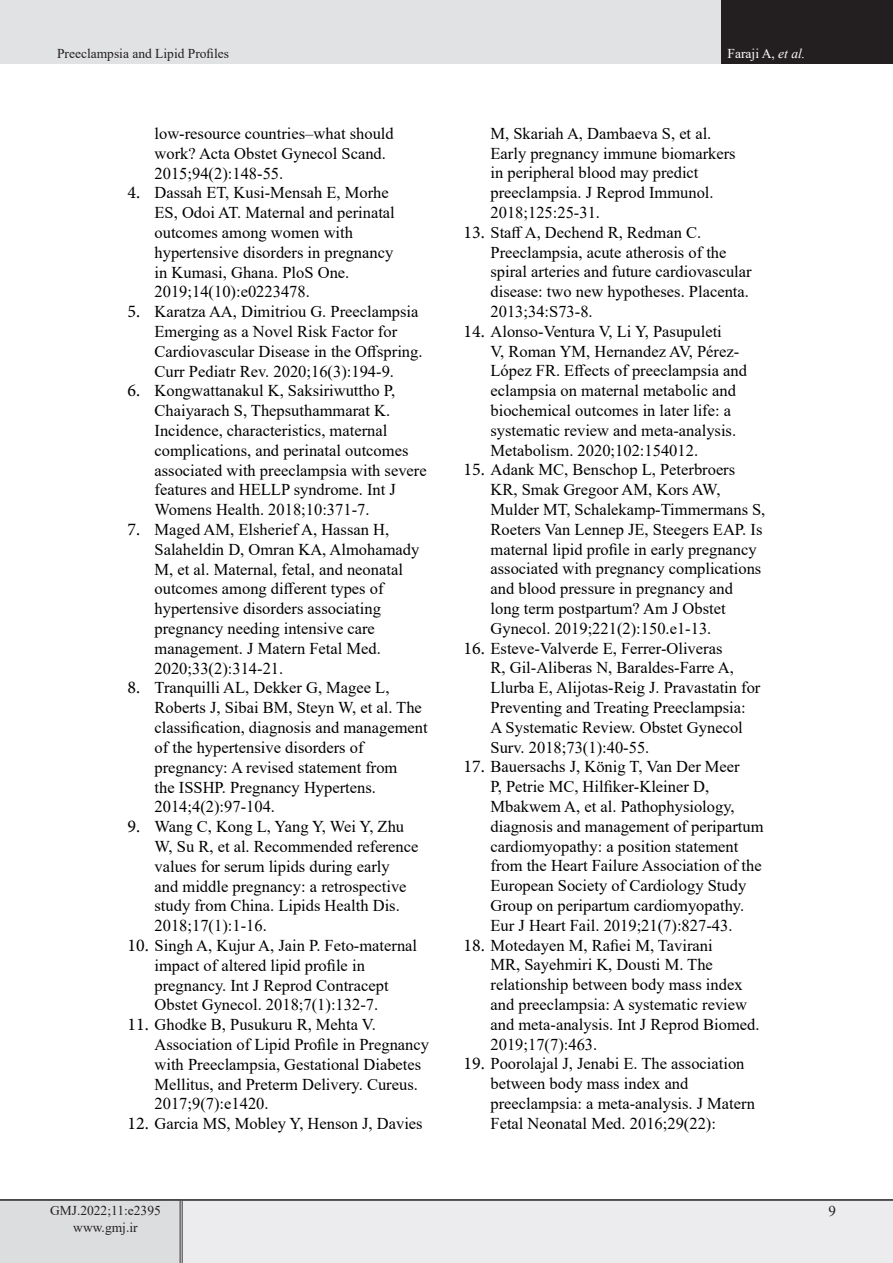
<style>
.page{position:relative;width:893px;height:1263px;background:#fff}
.page>*{position:absolute;margin:0;border:0;box-sizing:border-box;transform-origin:0 0}
.t1{font:16.5px/19.8px "Times New Roman";color:#000}
.t2{font:15px "Times New Roman";color:#231f20}
.eeeeeeeeeeee{font:13.5px "Times New Roman";color:#231f20}
.t3{font:13.5px "Times New Roman";color:#fff}
.s1{font-style:italic}
.s2{font-family:"Minion Pro";font-size:18px}
</style>
<div class="page">
<div style="left:0;top:1200px;width:181px;height:63px;background:#dcdddf"></div>
<div style="left:181px;top:1200px;width:712px;height:63px;background:#ececee"></div>
<hr style="left:180px;top:1201px;width:3px;height:62px;background:#fff">
<hr style="left:180px;top:1201px;width:1px;height:62px;background:#231f20">
<hr style="left:182px;top:1201px;width:1px;height:62px;background:#231f20">
<hr style="left:0;top:1199px;width:181px;height:2px;background:#231f20">
<hr style="left:181px;top:1199px;width:712px;height:2px;background:#231f20">
<div style="left:0;top:0;width:722px;height:64px;background:#e1e2e4"></div>
<div style="left:722px;top:0;width:171px;height:64px;background:#231f20"></div>
<p class="eeeeeeeeeeee" style="left:57px;top:44px;width:174px">Preeclampsia and Lipid Profiles</p>
<p class="t3" style="left:728px;top:44px;width:79px">Faraji A, <span class="s1">et al.</span></p>
<p class="t1" style="left:155px;top:123px;width:241px">low‐resource countries–what should work? Acta Obstet Gynecol Scand.<br>2015;94(2):148-55.</p>
<p class="t1" style="left:155px;top:182px;width:242px;text-indent:-27px"><span class="s2">4.</span> Dassah ET, Kusi-Mensah E, Morhe<br>ES, Odoi AT. Maternal and perinatal outcomes among women with hypertensive disorders in pregnancy in Kumasi, Ghana. PloS One.<br>2019;14(10):e0223478.</p>
<p class="t1" style="left:155px;top:301px;width:269px;text-indent:-27px"><span class="s2">5.</span> Karatza AA, Dimitriou G. Preeclampsia Emerging as a Novel Risk Factor for Cardiovascular Disease in the Offspring.<br>Curr Pediatr Rev. 2020;16(3):194-9.</p>
<p class="t1" style="left:155px;top:380px;width:274px;text-indent:-27px"><span class="s2">6.</span> Kongwattanakul K, Saksiriwuttho P, Chaiyarach S, Thepsuthammarat K.<br>Incidence, characteristics, maternal complications, and perinatal outcomes associated with preeclampsia with severe features and HELLP syndrome. Int J Womens Health. 2018;10:371-7.</p>
<p class="t1" style="left:155px;top:519px;width:266px;text-indent:-27px"><span class="s2">7.</span> Maged AM, Elsherief A, Hassan H, Salaheldin D, Omran KA, Almohamady M, et al. Maternal, fetal, and neonatal outcomes among different types of hypertensive disorders associating pregnancy needing intensive care management. J Matern Fetal Med.<br>2020;33(2):314-21.</p>
<p class="t1" style="left:155px;top:677px;width:275px;text-indent:-27px"><span class="s2">8.</span> Tranquilli AL, Dekker G, Magee L, Roberts J, Sibai BM, Steyn W, et al. The classification, diagnosis and management of the hypertensive disorders of pregnancy: A revised statement from<br>the ISSHP. Pregnancy Hypertens.<br>2014;4(2):97-104.</p>
<p class="t1" style="left:155px;top:816px;width:265px;text-indent:-27px"><span class="s2">9.</span> Wang C, Kong L, Yang Y, Wei Y, Zhu W, Su R, et al. Recommended reference values for serum lipids during early<br>and middle pregnancy: a retrospective study from China. Lipids Health Dis.<br>2018;17(1):1-16.</p>
<p class="t1" style="left:155px;top:935px;width:264px;text-indent:-27px"><span class="s2">10.</span> Singh A, Kujur A, Jain P. Feto-maternal impact of altered lipid profile in pregnancy. Int J Reprod Contracept Obstet Gynecol. 2018;7(1):132-7.</p>
<p class="t1" style="left:155px;top:1014px;width:276px;text-indent:-27px"><span class="s2">11.</span> Ghodke B, Pusukuru R, Mehta V.<br>Association of Lipid Profile in Pregnancy with Preeclampsia, Gestational Diabetes Mellitus, and Preterm Delivery. Cureus.<br>2017;9(7):e1420.</p>
<p class="t1" style="left:128px;top:1113px;width:297px"><span class="s2">12.</span> Garcia MS, Mobley Y, Henson J, Davies</p>
<p class="t1" style="left:490px;top:123px;width:247px">M, Skariah A, Dambaeva S, et al.<br>Early pregnancy immune biomarkers in peripheral blood may predict preeclampsia. J Reprod Immunol.<br>2018;125:25-31.</p>
<p class="t1" style="left:490px;top:222px;width:263px;text-indent:-27px"><span class="s2">13.</span> Staff A, Dechend R, Redman C.<br>Preeclampsia, acute atherosis of the spiral arteries and future cardiovascular disease: two new hypotheses. Placenta.<br>2013;34:S73-8.</p>
<p class="t1" style="left:490px;top:321px;width:258px;text-indent:-27px"><span class="s2">14.</span> Alonso-Ventura V, Li Y, Pasupuleti<br>V, Roman YM, Hernandez AV, Pérez-López FR. Effects of preeclampsia and eclampsia on maternal metabolic and biochemical outcomes in later life: a systematic review and meta-analysis.<br>Metabolism. 2020;102:154012.</p>
<p class="t1" style="left:490px;top:459px;width:276px;text-indent:-27px"><span class="s2">15.</span> Adank MC, Benschop L, Peterbroers KR, Smak Gregoor AM, Kors AW, Mulder MT, Schalekamp-Timmermans S, Roeters Van Lennep JE, Steegers EAP. Is maternal lipid profile in early pregnancy associated with pregnancy complications and blood pressure in pregnancy and long term postpartum? Am J Obstet Gynecol. 2019;221(2):150.e1-13.</p>
<p class="t1" style="left:490px;top:638px;width:271px;text-indent:-27px"><span class="s2">16.</span> Esteve-Valverde E, Ferrer-Oliveras<br>R, Gil-Aliberas N, Baraldes-Farre A, Llurba E, Alijotas-Reig J. Pravastatin for Preventing and Treating Preeclampsia:<br>A Systematic Review. Obstet Gynecol Surv. 2018;73(1):40-55.</p>
<p class="t1" style="left:490px;top:756px;width:275px;text-indent:-27px"><span class="s2">17.</span> Bauersachs J, König T, Van Der Meer<br>P, Petrie MC, Hilfiker‐Kleiner D, Mbakwem A, et al. Pathophysiology, diagnosis and management of peripartum cardiomyopathy: a position statement from the Heart Failure Association of the European Society of Cardiology Study Group on peripartum cardiomyopathy.<br>Eur J Heart Fail. 2019;21(7):827-43.</p>
<p class="t1" style="left:490px;top:935px;width:271px;text-indent:-27px"><span class="s2">18.</span> Motedayen M, Rafiei M, Tavirani<br>MR, Sayehmiri K, Dousti M. The relationship between body mass index and preeclampsia: A systematic review and meta-analysis. Int J Reprod Biomed.<br>2019;17(7):463.</p>
<p class="t1" style="left:490px;top:1053px;width:266px;text-indent:-27px"><span class="s2">19.</span> Poorolajal J, Jenabi E. The association between body mass index and preeclampsia: a meta-analysis. J Matern Fetal Neonatal Med. 2016;29(22):</p>
<p class="eeeeeeeeeeee" style="left:50px;top:1201px;width:112px">GMJ.2022;11:e2395</p>
<p class="eeeeeeeeeeee" style="left:73px;top:1217px;width:66px">www.gmj.ir</p>
<p class="t2" style="left:828px;top:1201px;width:9px">9</p>
</div>
